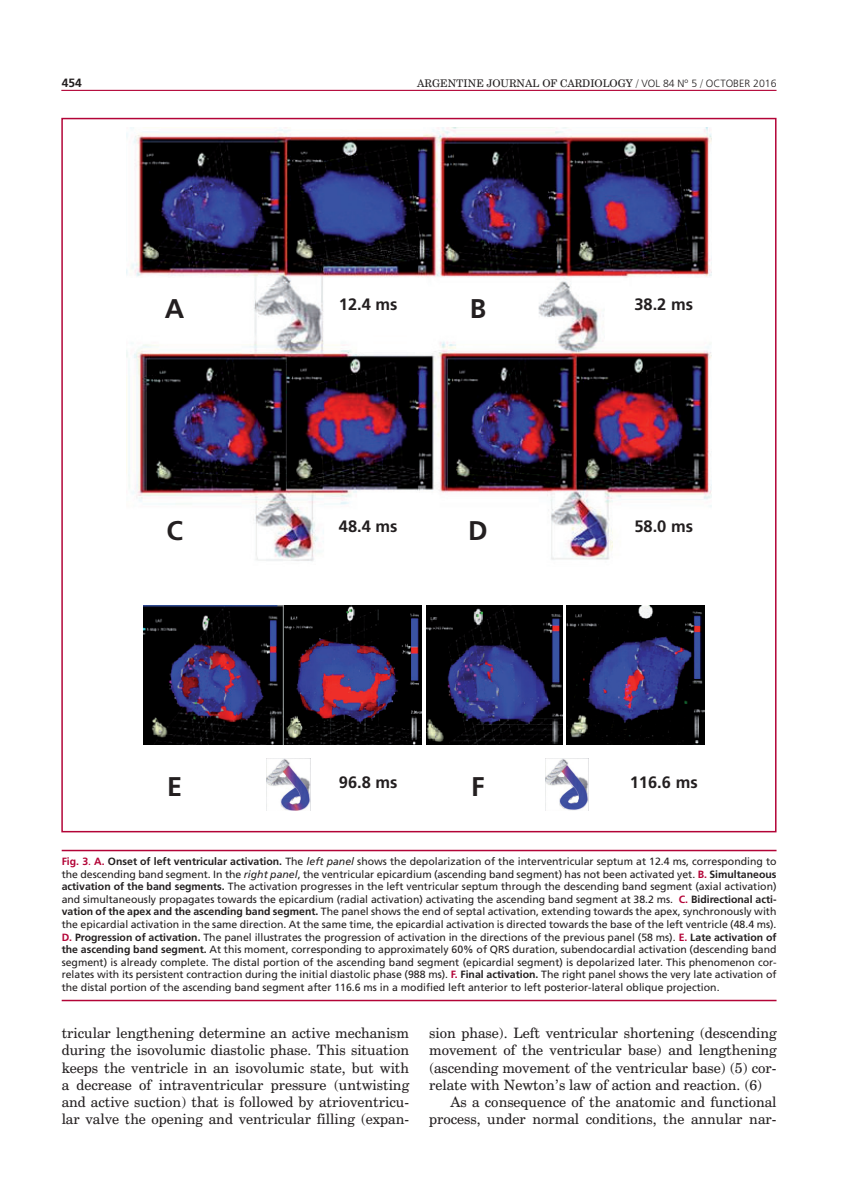
<style>
.page{position:relative;width:851px;height:1191px;background:#fff}
.page>*{position:absolute;margin:0;border:0;box-sizing:border-box;transform-origin:0 0}
.t1{font:700 27px "Frutiger LT Std";color:#231f20}
.t2{font:700 16.5px "Frutiger LT Std";color:#231f20}
.t3{font:14.25px/17.1px "Century Schoolbook BT";color:#231f20;text-align:justify}
.t4{font:700 12px "Frutiger LT Std";color:#231f20}
.t5{font:10.5px/12.6px "Frutiger LT Std";color:#231f20;text-align:justify}
.t6{font:10.5px "Century Schoolbook BT";color:#231f20}
.t7{font:300 10.5px "Frutiger LT Std";color:#231f20}
.s1{font-family:"Frutiger LT Std";font-weight:300}
.s2{font-weight:700;color:#b30437}
.s3{color:#b30437}
.s4{font-weight:700}
.s5{font-style:italic}
</style>
<div class="page">
<hr style="left:61px;top:90px;width:715px;height:1px;background:#b30437">
<hr style="left:62px;top:849px;width:714px;height:2px;background:#b30437">
<hr style="left:62px;top:999px;width:714px;height:2px;background:#b30437">
<img style="left:126px;top:128px;width:585px;height:433px">
<img style="left:144px;top:605px;width:277px;height:140px">
<img style="left:566px;top:605px;width:138px;height:140px">
<img style="left:426px;top:605px;width:136px;height:139px">
<img style="left:266px;top:758px;width:44px;height:53px">
<img style="left:545px;top:758px;width:43px;height:53px">
<div style="left:143px;top:286px;width:57px;height:49px;background:#fff"></div>
<div style="left:143px;top:508px;width:57px;height:49px;background:#fff"></div>
<div style="left:446px;top:286px;width:57px;height:49px;background:#fff"></div>
<div style="left:446px;top:508px;width:57px;height:49px;background:#fff"></div>
<p class="t4" style="left:62px;top:75px;width:22px">454</p>
<p class="t6" style="left:417px;top:77px;width:297px">ARGENTINE JOURNAL OF CARDIOLOGY / <span class="s1">VOL 84 Nº 5</span> / <span class="s1">OCTO</span></p>
<p class="t7" style="left:733px;top:77px;width:45px">BER 2016</p>
<h1 class="t1" style="left:165px;top:293px;width:21px">A</h1>
<h2 class="t2" style="left:339px;top:295px;width:60px">12.4 ms</h2>
<h2 class="t2" style="left:634px;top:295px;width:60px">38.2 ms</h2>
<h1 class="t1" style="left:469px;top:293px;width:18px">B</h1>
<h1 class="t1" style="left:166px;top:515px;width:18px">C</h1>
<h2 class="t2" style="left:339px;top:517px;width:60px">48.4 ms</h2>
<h2 class="t2" style="left:634px;top:517px;width:60px">58.0 ms</h2>
<h1 class="t1" style="left:468px;top:515px;width:21px">D</h1>
<h1 class="t1" style="left:167px;top:770px;width:17px">E</h1>
<h2 class="t2" style="left:339px;top:772px;width:60px">96.8 ms</h2>
<h2 class="t2" style="left:629px;top:772px;width:69px">116.6 ms</h2>
<h1 class="t1" style="left:471px;top:770px;width:15px">F</h1>
<p class="t5" style="left:62px;top:855px;width:716px"><span class="s2">Fig. 3</span><span class="s3">.</span> <span class="s2">A.</span> <span class="s4">Onset of left ventricular activation.</span> The <span class="s5">left panel</span> shows the depolarization of the interventricular septum at 12.4 ms, corresponding to the descending band segment. In the <span class="s5">right panel</span>, the ventricular epicardium (ascending band segment) has not been activated yet. <span class="s2">B.</span> <span class="s4">Simultaneous activation of the band segments.</span> The activation progresses in the left ventricular septum through the descending band segment (axial activation) and simultaneously propagates towards the epicardium (radial activation) activating the ascending band segment at 38.2 ms. <span class="s2">C.</span> <span class="s4">Bidirectional acti&shy;vation of the apex and the ascending band segment.</span> The panel shows the end of septal activation, extending towards the apex, synchronously with the epicardial activation in the same direction. At the same time, the epicardial activation is directed towards the base of the left ventricle (48.4 ms).<br><span class="s2">D.</span> <span class="s4">Progression of activation.</span> The panel illustrates the progression of activation in the directions of the previous panel (58 ms). <span class="s2">E.</span> <span class="s4">Late activation of the ascending band segment.</span> At this moment, corresponding to approximately 60% of QRS duration, subendocardial activation (descending band segment) is already complete. The distal portion of the ascending band segment (epicardial segment) is depolarized later. This phenomenon cor&shy;relates with its persistent contraction during the initial diastolic phase (988 ms). <span class="s2">F.</span> <span class="s4">Final activation.</span> The right panel shows the very late activation of the distal portion of the ascending band segment after 116.6 ms in a modified left anterior to left posterior-lateral oblique projection.</p>
<p class="t3" style="left:62px;top:1024px;width:349px">tricular lengthening determine an active mechanism during the isovolumic diastolic phase. This situation keeps the ventricle in an isovolumic state, but with a decrease of intraventricular pressure (untwisting and active suction) that is followed by atrioventricu&shy;lar valve the opening and ventricular filling (expan-</p>
<h3 class="t3" style="left:429px;top:1024px;width:349px">sion phase). Left ventricular shortening (descending</h3>
<h3 class="t3" style="left:429px;top:1041px;width:349px">movement of the ventricular base) and lengthening</h3>
<h3 class="t3" style="left:429px;top:1058px;width:349px">(ascending movement of the ventricular base) (5) cor-</h3>
<h3 class="t3" style="left:429px;top:1075px;width:334px">relate with Newton’s law of action and reaction. (6)</h3>
<h3 class="t3" style="left:450px;top:1093px;width:327px">As a consequence of the anatomic and functional</h3>
<h3 class="t3" style="left:429px;top:1110px;width:349px">process, under normal conditions, the annular nar-</h3>
</div>
